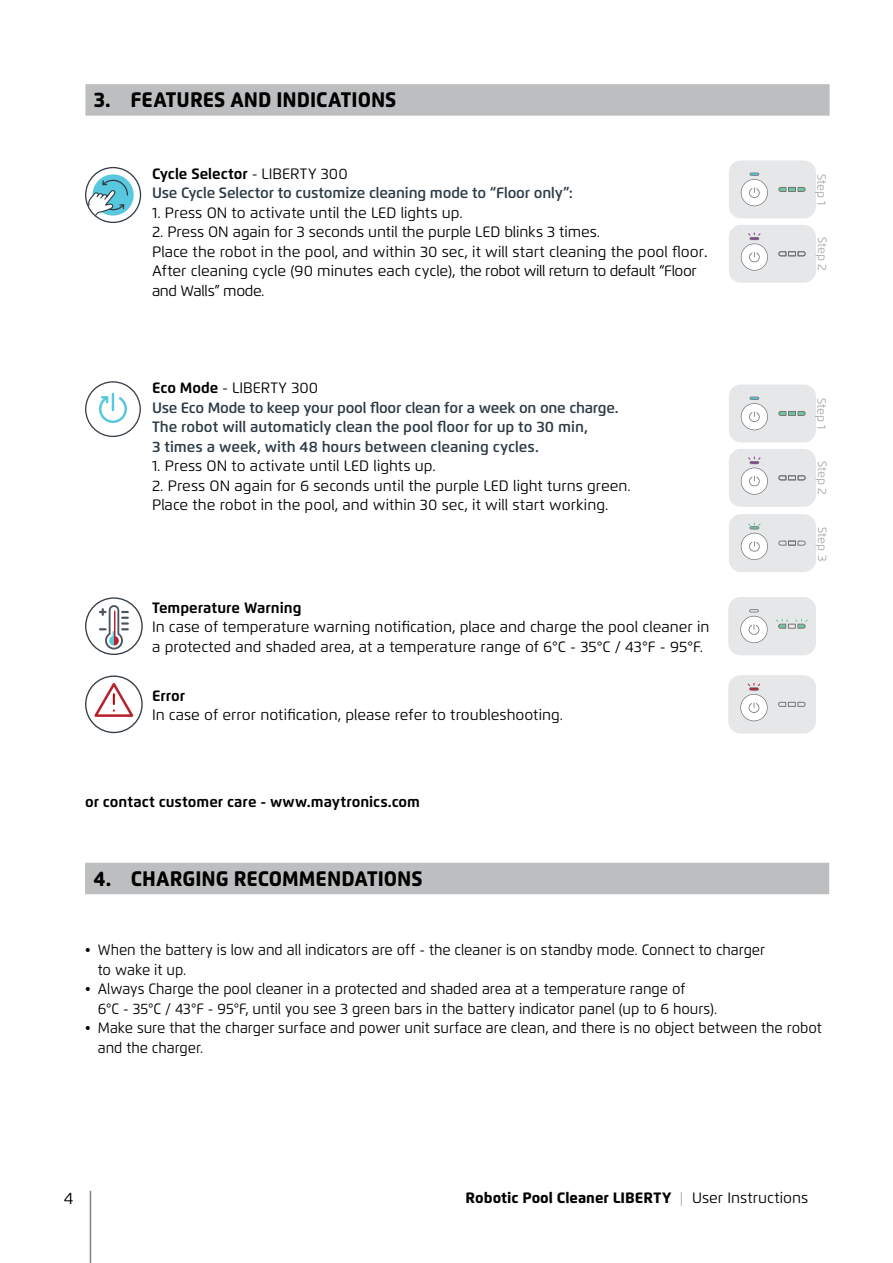
<style>
.page{position:relative;width:893px;height:1263px;background:#fff}
.page>*{position:absolute;margin:0;border:0;box-sizing:border-box;transform-origin:0 0}
.t1{font:800 21px "Flexo";color:#000;scale:.95 1}
.t2{font:16.5px "Flexo";color:#000}
.t3{font:15px/19.5px "Flexo";color:#000}
.t4{font:15px/19.5px "Flexo";color:#000;scale:.95 1}
.t5{font:600 15px/19.5px "Flexo";letter-spacing:-.01em;color:#2d3b45}
.t6{font:700 15px "Flexo";color:#000}
.t7{font:800 15px "Flexo";color:#000}
.t8{font:12px "Flexo";letter-spacing:-.01em;color:#a7a9ac}
.s1{font-weight:700;color:#000}
.s2{font-weight:400;color:#000}
.s3{font-family:"Adobe Hebrew"}
.s4{font-weight:400;color:#a7a9ac}
.s5{font-weight:400}
</style>
<div class="page">
<hr style="left:90px;top:1191px;width:1px;height:72px;background:#808285">
<div style="left:729px;top:449px;width:87px;height:58px;background:#e6e7e8;border-radius:12px"></div>
<svg style="left:741px;top:457px;width:27px;height:38px"></svg>
<svg style="left:778px;top:475px;width:28px;height:5px"></svg>
<div style="left:85px;top:84px;width:745px;height:32px;background:#bcbec0"></div>
<div style="left:728px;top:675px;width:88px;height:58px;background:#e6e7e8;border-radius:12px"></div>
<svg style="left:740px;top:683px;width:28px;height:38px"></svg>
<svg style="left:778px;top:702px;width:27px;height:5px"></svg>
<div style="left:728px;top:597px;width:88px;height:58px;background:#e6e7e8;border-radius:12px"></div>
<svg style="left:740px;top:609px;width:28px;height:34px"></svg>
<svg style="left:776px;top:619px;width:32px;height:10px"></svg>
<svg style="left:85px;top:381px;width:56px;height:56px"></svg>
<svg style="left:85px;top:675px;width:58px;height:58px"></svg>
<svg style="left:85px;top:597px;width:58px;height:58px"></svg>
<svg style="left:85px;top:167px;width:56px;height:56px"></svg>
<div style="left:729px;top:160px;width:87px;height:58px;background:#e6e7e8;border-radius:12px"></div>
<svg style="left:778px;top:187px;width:28px;height:5px"></svg>
<svg style="left:741px;top:173px;width:27px;height:33px"></svg>
<div style="left:729px;top:225px;width:87px;height:58px;background:#e6e7e8;border-radius:12px"></div>
<svg style="left:741px;top:233px;width:27px;height:38px"></svg>
<svg style="left:778px;top:251px;width:28px;height:5px"></svg>
<div style="left:729px;top:384px;width:87px;height:58px;background:#e6e7e8;border-radius:12px"></div>
<svg style="left:741px;top:397px;width:27px;height:33px"></svg>
<svg style="left:778px;top:411px;width:28px;height:5px"></svg>
<div style="left:729px;top:514px;width:87px;height:58px;background:#e6e7e8;border-radius:12px"></div>
<svg style="left:741px;top:523px;width:27px;height:37px"></svg>
<svg style="left:778px;top:541px;width:28px;height:5px"></svg>
<div style="left:85px;top:863px;width:744px;height:31px;background:#bcbec0"></div>
<h1 class="t1" style="left:94px;top:87px;width:320px">3. FEATURES AND INDICATIONS</h1>
<p class="t5" style="left:152px;top:164px;width:422px"><span class="s1">Cycle Selector</span> <span class="s2">- LIBERTY 300<br></span>Use Cycle Selector to customize cleaning mode to “Floor only”:</p>
<p class="t3" style="left:152px;top:203px;width:312px">1. Press ON to activate until the LED lights up.</p>
<p class="t3" style="left:152px;top:222px;width:557px">2. Press ON again for 3 seconds until the purple LED blinks 3 times.<br>Place the robot in the pool, and within 30 sec, it will start cleaning the pool floor<span class="s3">.<br></span>After cleaning cycle (90 minutes each cycle), the robot will return to default “Floor and Walls” mode.</p>
<p class="t5" style="left:152px;top:378px;width:468px"><span class="s1">Eco Mode</span> <span class="s2">- LIBERTY 300<br></span>Use Eco Mode to keep your pool floor clean for a week on one charge.<br>The robot will automaticly clean the pool floor for up to 30 min,<br>3 times a week, with 48 hours between cleaning cycles.</p>
<p class="t3" style="left:152px;top:456px;width:285px">1. Press ON to activate until LED lights up.</p>
<p class="t3" style="left:152px;top:476px;width:480px">2. Press ON again for 6 seconds until the purple LED light turns green.<br>Place the robot in the pool, and within 30 sec, it will start working.</p>
<p class="t6" style="left:152px;top:598px;width:151px">Temperature Warning</p>
<p class="t3" style="left:152px;top:617px;width:559px">In case of temperature warning notification, place and charge the pool cleaner in a protected and shaded area, at a temperature range of 6°C - 35°C / 43°F - 95°F.</p>
<p class="t6" style="left:152px;top:686px;width:35px">Error</p>
<p class="t3" style="left:152px;top:705px;width:413px">In case of error notification, please refer to troubleshooting.</p>
<p class="t6" style="left:85px;top:793px;width:337px">or contact customer care - www.maytronics.com</p>
<h1 class="t1" style="left:94px;top:865px;width:348px">4. CHARGING RECOMMENDATIONS</h1>
<p class="t8" style="left:829px;top:174px;width:33px;rotate:90deg">Step 1</p>
<p class="t8" style="left:829px;top:237px;width:35px;rotate:90deg">Step 2</p>
<p class="t8" style="left:829px;top:398px;width:33px;rotate:90deg">Step 1</p>
<p class="t8" style="left:829px;top:461px;width:35px;rotate:90deg">Step 2</p>
<p class="t8" style="left:829px;top:527px;width:36px;rotate:90deg">Step 3</p>
<p class="t4" style="left:98px;top:940px;width:704px;text-indent:-13px">• When the battery is low and all indicators are off - the cleaner is on standby mode. Connect to charger to wake it up.</p>
<p class="t4" style="left:98px;top:979px;width:653px;text-indent:-13px">• Always Charge the pool cleaner in a protected and shaded area at a temperature range of<br>6°C - 35°C / 43°F - 95°F, until you see 3 green bars in the battery indicator panel (up to 6 hours).</p>
<p class="t4" style="left:98px;top:1018px;width:763px;text-indent:-13px">• Make sure that the charger surface and power unit surface are clean, and there is no object between the robot and the charger.</p>
<p class="t2" style="left:64px;top:1188px;width:11px">4</p>
<p class="t7" style="left:466px;top:1188px;width:344px">Robotic Pool Cleaner LIBERTY <span class="s4">|</span> <span class="s5">User Instructions</span></p>
</div>
